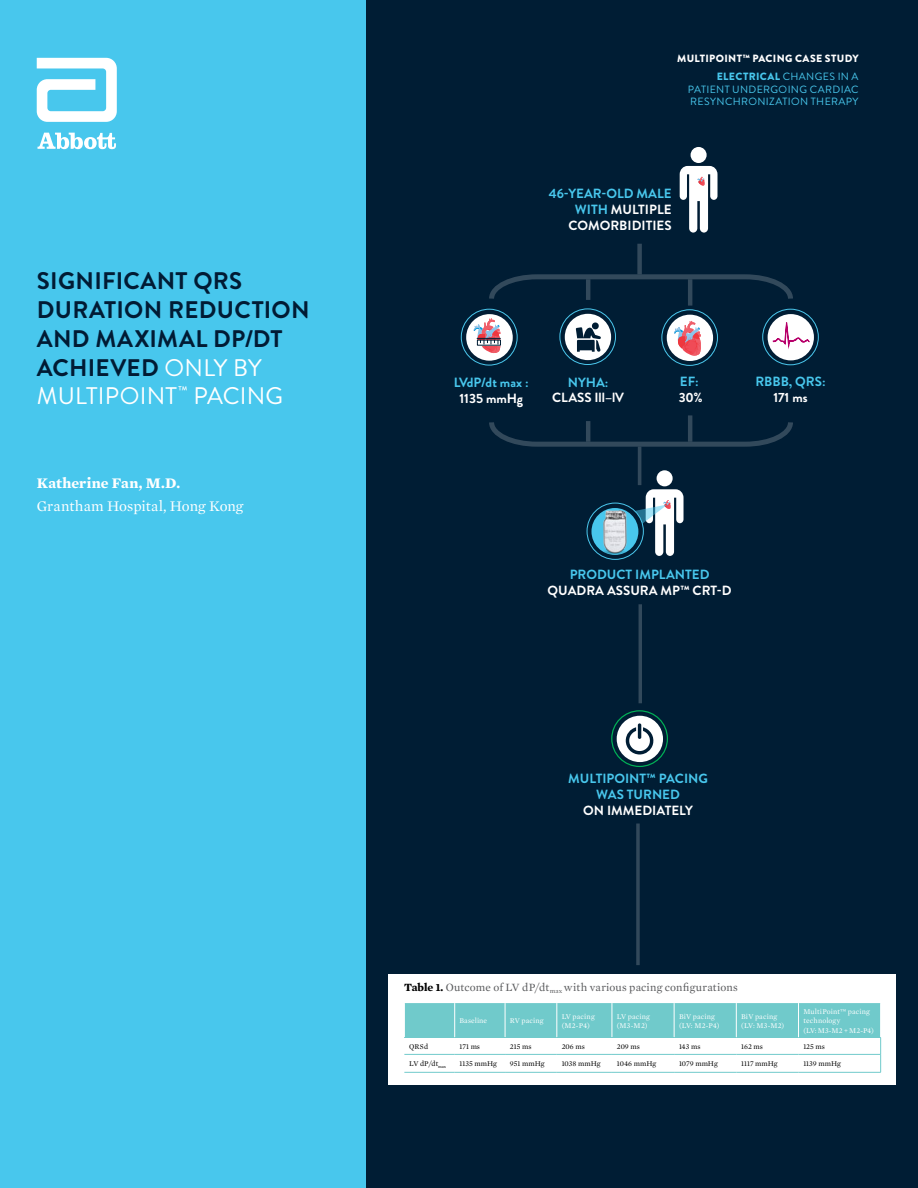
<style>
.page{position:relative;width:918px;height:1188px;background:#fff}
.page>*{position:absolute;margin:0;border:0;box-sizing:border-box;transform-origin:0 0}
.t1{font:700 24px/28.8px "Brandon Grotesque";letter-spacing:.015em;color:#011b34}
.t2{font:15px "Mercury Text G1";color:#fff}
.t3{font:700 15px "Mercury Text G1";letter-spacing:.01em;color:#fff}
.t4{font:700 13.35px/16px "Brandon Grotesque";color:#fff;text-align:right}
.t5{font:700 13.35px/16px "Brandon Grotesque";color:#48c7ed;text-align:center}
.t6{font:11.25px "Mercury Text G1";letter-spacing:.01em;color:#58595b}
.t7{font:10.5px/12.6px "Brandon Grotesque";letter-spacing:.035em;color:#48c7ed}
.t8{font:900 10.5px/18px "Brandon Grotesque";letter-spacing:.035em;color:#fff;text-align:right}
.t9{font:7.5px/9.3px "Mercury Text G1";letter-spacing:.015em;color:#fff}
.t10{font:7.5px "Mercury Text G1";color:#000}
.s1{font-weight:400;color:#fff}
.s2{color:#48c7ed}
.s3{font-weight:400;color:#48c7ed}
.s4{font-weight:700;color:#000}
</style>
<div class="page">
<div style="left:350px;top:0;width:568px;height:1184px;background:#001d34"></div>
<svg style="left:763px;top:309px;width:55px;height:56px"></svg>
<div style="left:762px;top:309px;width:57px;height:56px;border:1px solid #4bc7ed;border-radius:50%"></div>
<div style="left:768px;top:314px;width:46px;height:46px;background:#fff;border-radius:50%"></div>
<div style="left:691px;top:147px;width:16px;height:16px;background:#fff;border-radius:50%"></div>
<svg style="left:680px;top:166px;width:38px;height:67px"></svg>
<svg style="left:612px;top:711px;width:55px;height:55px"></svg>
<div style="left:611px;top:710px;width:57px;height:57px;border:1px solid #00b156;border-radius:50%"></div>
<div style="left:617px;top:716px;width:46px;height:46px;background:#fff;border-radius:50%"></div>
<svg style="left:626px;top:723px;width:28px;height:32px"></svg>
<div style="left:637px;top:244px;width:5px;height:30px;background:#32495b"></div>
<hr style="left:638px;top:447px;width:3px;height:38px;background:#fff">
<hr style="left:636px;top:824px;width:4px;height:141px;background:#2c4356">
<svg style="left:461px;top:309px;width:57px;height:56px"></svg>
<div style="left:460px;top:308px;width:58px;height:58px;border:1px solid #4bc7ed;border-radius:50%"></div>
<div style="left:466px;top:314px;width:47px;height:47px;background:#fff;border-radius:50%"></div>
<svg style="left:662px;top:310px;width:55px;height:55px"></svg>
<div style="left:661px;top:309px;width:57px;height:57px;border:1px solid #4bc7ed;border-radius:50%"></div>
<div style="left:667px;top:315px;width:46px;height:46px;background:#fff;border-radius:50%"></div>
<svg style="left:672px;top:305px;width:38px;height:53px"></svg>
<svg style="left:560px;top:309px;width:56px;height:56px"></svg>
<div style="left:565px;top:314px;width:46px;height:46px;background:#fff;border-radius:50%"></div>
<svg style="left:570px;top:308px;width:38px;height:57px"></svg>
<svg style="left:489px;top:274px;width:304px;height:25px"></svg>
<hr style="left:586px;top:279px;width:4px;height:21px;background:#32495b">
<hr style="left:688px;top:279px;width:4px;height:27px;background:#32495b">
<svg style="left:489px;top:422px;width:304px;height:25px"></svg>
<hr style="left:586px;top:421px;width:4px;height:21px;background:#32495b">
<hr style="left:688px;top:415px;width:4px;height:27px;background:#32495b">
<div style="left:657px;top:470px;width:16px;height:16px;background:#fff;border-radius:50%"></div>
<svg style="left:621px;top:489px;width:63px;height:67px"></svg>
<svg style="left:587px;top:503px;width:56px;height:56px"></svg>
<div style="left:587px;top:503px;width:57px;height:57px;border:1px solid #4bc7ed;border-radius:50%"></div>
<div style="left:591px;top:508px;width:47px;height:47px;background:#48c7ed;border-radius:50%"></div>
<img style="left:598px;top:510px;width:31px;height:44px">
<hr style="left:639px;top:604px;width:3px;height:99px;background:#fff">
<svg style="left:773px;top:319px;width:36px;height:29px"></svg>
<svg style="left:474px;top:318px;width:27px;height:36px"></svg>
<div style="left:0;top:0;width:365px;height:1188px;background:#48c7ed"></div>
<svg style="left:38px;top:133px;width:78px;height:16px"></svg>
<svg style="left:37px;top:58px;width:80px;height:64px"></svg>
<div style="left:389px;top:974px;width:507px;height:110px;background:#fff"></div>
<hr style="left:404px;top:1072px;width:51px;height:1px;background:#70cacb">
<hr style="left:455px;top:1072px;width:50px;height:1px;background:#70cacb">
<hr style="left:505px;top:1072px;width:52px;height:1px;background:#70cacb">
<hr style="left:557px;top:1072px;width:55px;height:1px;background:#70cacb">
<hr style="left:612px;top:1072px;width:62px;height:1px;background:#70cacb">
<hr style="left:674px;top:1072px;width:62px;height:1px;background:#70cacb">
<hr style="left:736px;top:1072px;width:63px;height:1px;background:#70cacb">
<svg style="left:404px;top:1003px;width:477px;height:69px"></svg>
<hr style="left:799px;top:1072px;width:82px;height:1px;background:#70cacb">
<h1 class="t1" style="left:37px;top:267px;width:274px">SIGNIFICANT QRS<br>DURATION REDUCTION<br>AND MAXIMAL DP/DT<br>ACHIEVED <span class="s1">ONLY BY<br>MULTIPOINT</span><sup>™</sup> <span class="s1">PACING</span></h1>
<h2 class="t3" style="left:37px;top:472px;width:145px">Katherine Fan, M.D.</h2>
<h2 class="t2" style="left:37px;top:495px;width:208px">Grantham Hospital, Hong Kong</h2>
<h3 class="t8" style="left:677px;top:50px;width:183px">MULTIPOINT™ PACING CASE STUDY<br><span class="s2">ELECTRICAL</span> <span class="s3">CHANGES IN A</span></h3>
<h3 class="t7" style="left:688px;top:83px;width:172px">PATIENT UNDERGOING CARDIAC<br>RESYNCHRONIZATION THERAPY</h3>
<h3 class="t4" style="left:549px;top:185px;width:124px"><span class="s2">46-YEAR-OLD MALE<br>WITH</span> MULTIPLE<br>COMORBIDITIES</h3>
<h3 class="t5" style="left:454px;top:375px;width:76px">LVdP/dt max :</h3>
<h3 class="t4" style="left:460px;top:391px;width:65px">1135 mmHg</h3>
<h3 class="t5" style="left:568px;top:374px;width:42px">NYHA:</h3>
<h3 class="t4" style="left:552px;top:390px;width:74px">CLASS Ill–lV</h3>
<h3 class="t5" style="left:680px;top:374px;width:20px">EF:</h3>
<h3 class="t4" style="left:679px;top:389px;width:26px">30%</h3>
<h3 class="t5" style="left:755px;top:374px;width:72px">RBBB, QRS:</h3>
<h3 class="t4" style="left:773px;top:389px;width:36px">171 ms</h3>
<h3 class="t5" style="left:570px;top:566px;width:141px">PRODUCT IMPLANTED</h3>
<h3 class="t4" style="left:548px;top:582px;width:185px">QUADRA ASSURA MP™ CRT-D</h3>
<h3 class="t5" style="left:568px;top:771px;width:141px">MULTIPOINT™ PACING<br>WAS TURNED</h3>
<h3 class="t4" style="left:583px;top:803px;width:111px">ON IMMEDIATELY</h3>
<h3 class="t6" style="left:404px;top:979px;width:335px"><span class="s4">Table 1.</span> Outcome of LV dP/dt<sub>max</sub> with various pacing configurations</h3>
<p class="t9" style="left:460px;top:1016px;width:29px">Baseline</p>
<p class="t9" style="left:510px;top:1016px;width:35px">RV pacing</p>
<p class="t9" style="left:562px;top:1011px;width:35px">LV pacing (M2-P4)</p>
<p class="t9" style="left:617px;top:1011px;width:35px">LV pacing (M3-M2)</p>
<p class="t9" style="left:679px;top:1011px;width:42px">BiV pacing (LV: M2-P4)</p>
<p class="t9" style="left:741px;top:1011px;width:45px">BiV pacing (LV: M3-M2)</p>
<p class="t9" style="left:803px;top:1006px;width:72px">MultiPoint™ pacing technology<br>(LV: M3-M2 + M2-P4)</p>
<p class="t10" style="left:409px;top:1041px;width:20px">QRSd</p>
<p class="t10" style="left:460px;top:1041px;width:22px">171 ms</p>
<p class="t10" style="left:510px;top:1041px;width:23px">215 ms</p>
<p class="t10" style="left:562px;top:1041px;width:25px">206 ms</p>
<p class="t10" style="left:617px;top:1041px;width:25px">209 ms</p>
<p class="t10" style="left:679px;top:1041px;width:23px">143 ms</p>
<p class="t10" style="left:741px;top:1041px;width:23px">162 ms</p>
<p class="t10" style="left:803px;top:1041px;width:23px">125 ms</p>
<p class="t10" style="left:409px;top:1058px;width:39px">LV dP/dt<sub>max</sub></p>
<p class="t10" style="left:460px;top:1058px;width:39px">1135 mmHg</p>
<p class="t10" style="left:510px;top:1058px;width:36px">951 mmHg</p>
<p class="t10" style="left:562px;top:1058px;width:40px">1038 mmHg</p>
<p class="t10" style="left:617px;top:1058px;width:41px">1046 mmHg</p>
<p class="t10" style="left:679px;top:1058px;width:40px">1079 mmHg</p>
<p class="t10" style="left:741px;top:1058px;width:38px">1117 mmHg</p>
<p class="t10" style="left:803px;top:1058px;width:39px">1139 mmHg</p>
</div>
